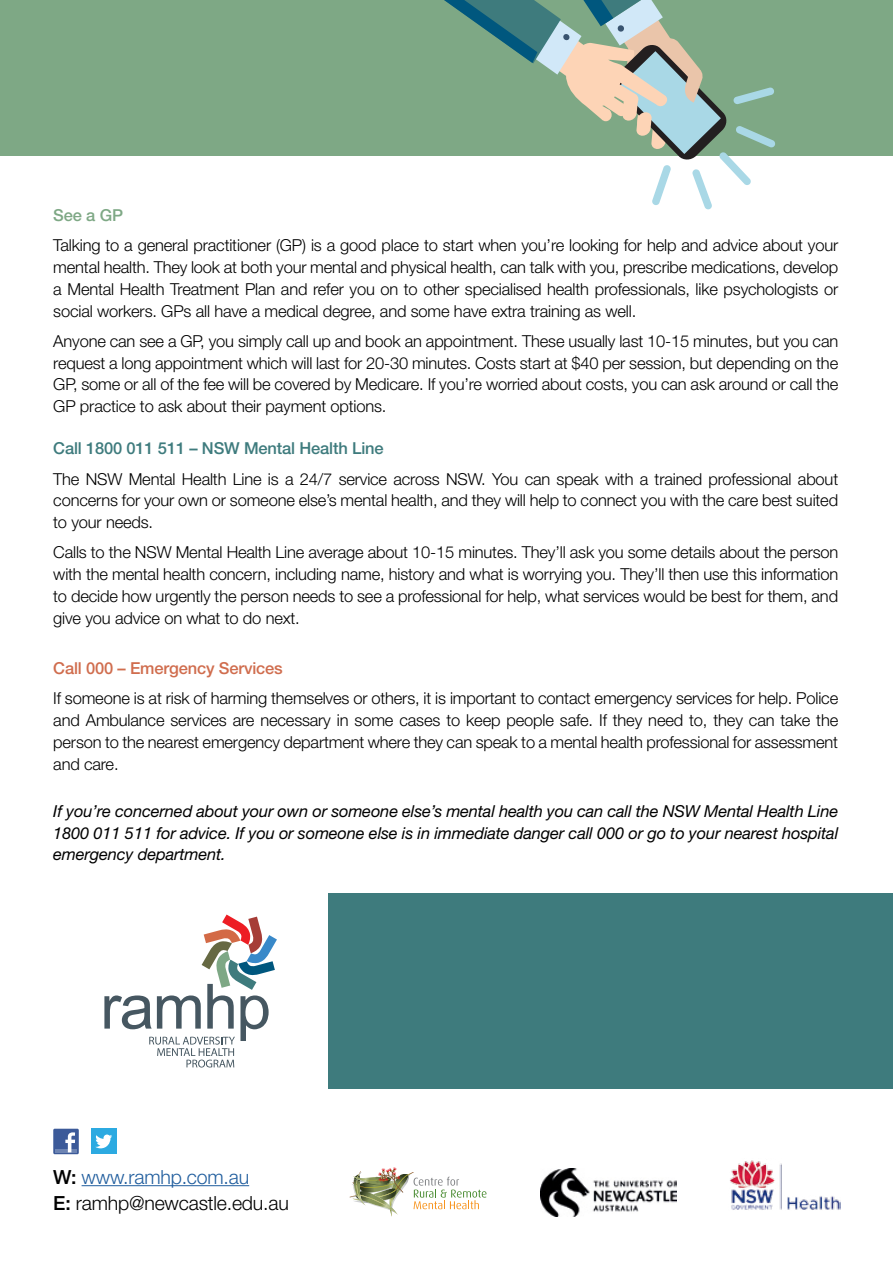
<style>
.page{position:relative;width:893px;height:1263px;background:#fff}
.page>*{position:absolute;margin:0;border:0;box-sizing:border-box;transform-origin:0 0}
.t1{font:300 19.5px/26px "Helvetica Neue LT Std";letter-spacing:-.01em;color:#000}
.t2{font:300 16.5px/21.8px "Helvetica Neue LT Std";letter-spacing:-.01em;color:#000;text-align:justify}
.t3{font:italic 16.5px/21.8px "Helvetica Neue LT Std";letter-spacing:-.01em;color:#000;text-align:justify}
.t4{font:500 16.5px "Helvetica Neue LT Std";letter-spacing:-.01em;color:#3e7b7d}
.t5{font:500 16.5px "Helvetica Neue LT Std";letter-spacing:-.01em;color:#d06d4e}
.t6{font:500 16.5px "Helvetica Neue LT Std";color:#7ea885}
.s1{font-weight:500}
.s2{color:#215e9e}
</style>
<div class="page">
<div style="left:0;top:0;width:893px;height:155px;background:#7ea885"></div>
<svg style="left:444px;top:0;width:332px;height:210px"></svg>
<div style="left:328px;top:893px;width:565px;height:196px;background:#3e7b7d"></div>
<svg style="left:104px;top:914px;width:173px;height:153px"></svg>
<img style="left:540px;top:1168px;width:137px;height:48px">
<img style="left:730px;top:1160px;width:111px;height:50px">
<img style="left:349px;top:1167px;width:138px;height:50px">
<hr style="left:82px;top:1185px;width:167px;height:1px;background:#215e9e">
<div style="left:53px;top:1129px;width:26px;height:25px;background:#3c5a99"></div>
<hr style="left:55px;top:1149px;width:22px;height:3px;background:#6d84b3">
<svg style="left:65px;top:1132px;width:10px;height:20px"></svg>
<div style="left:91px;top:1129px;width:25px;height:25px;background:#2caae1"></div>
<svg style="left:95px;top:1134px;width:17px;height:14px"></svg>
<p class="t6" style="left:53px;top:205px;width:71px">See a GP</p>
<p class="t2" style="left:53px;top:234px;width:786px">Talking to a general practitioner (GP) is a good place to start when you’re looking for help and advice about your mental health. They look at both your mental and physical health, can talk with you, prescribe medications, develop a Mental Health Treatment Plan and refer you on to other specialised health professionals, like psychologists or social workers. GPs all have a medical degree, and some have extra training as well.</p>
<p class="t2" style="left:53px;top:330px;width:786px">Anyone can see a GP, you simply call up and book an appointment. These usually last 10-15 minutes, but you can request a long appointment which will last for 20-30 minutes. Costs start at $40 per session, but depending on the GP, some or all of the fee will be covered by Medicare. If you’re worried about costs, you can ask around or call the GP practice to ask about their payment options.</p>
<p class="t4" style="left:53px;top:439px;width:332px">Call 1800 011 511 – NSW Mental Health Line</p>
<p class="t2" style="left:53px;top:468px;width:786px">The NSW Mental Health Line is a 24/7 service across NSW. You can speak with a trained professional about concerns for your own or someone else’s mental health, and they will help to connect you with the care best suited to your needs.</p>
<p class="t2" style="left:53px;top:541px;width:787px">Calls to the NSW Mental Health Line average about 10-15 minutes. They’ll ask you some details about the person with the mental health concern, including name, history and what is worrying you. They’ll then use this information to decide how urgently the person needs to see a professional for help, what services would be best for them, and give you advice on what to do next.</p>
<p class="t5" style="left:53px;top:658px;width:231px">Call 000 – Emergency Services</p>
<p class="t2" style="left:53px;top:687px;width:786px">If someone is at risk of harming themselves or others, it is important to contact emergency services for help. Police and Ambulance services are necessary in some cases to keep people safe. If they need to, they can take the person to the nearest emergency department where they can speak to a mental health professional for assessment and care.</p>
<p class="t3" style="left:53px;top:800px;width:787px">If you’re concerned about your own or someone else’s mental health you can call the NSW Mental Health Line 1800 011 511 for advice. If you or someone else is in immediate danger call 000 or go to your nearest hospital emergency department.</p>
<p class="t1" style="left:53px;top:1163px;width:237px"><span class="s1">W:</span> <span class="s2">www.ramhp.com.au<br></span><span class="s1">E:</span> ramhp@newcastle.edu.au</p>
</div>
